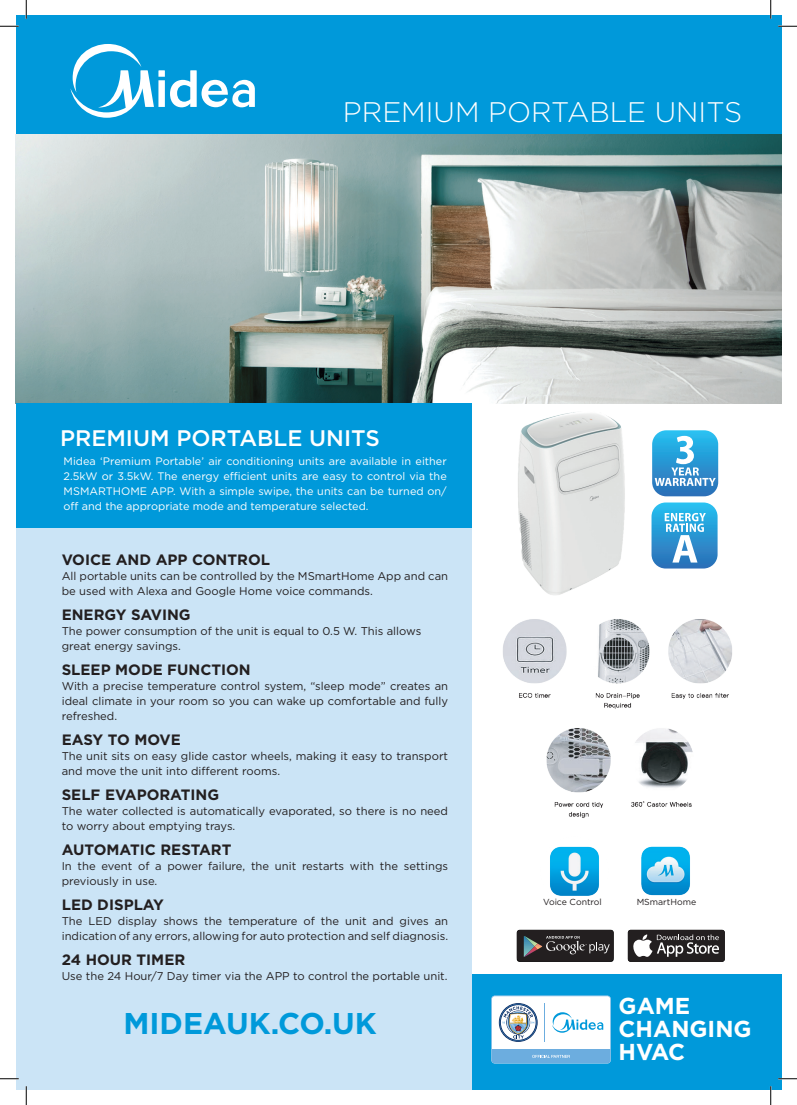
<style>
.page{position:relative;width:797px;height:1105px;background:#fff}
.page>*{position:absolute;margin:0;border:0;box-sizing:border-box;transform-origin:0 0}
.t1{font:700 30px "Gotham";color:#0099da}
.t2{font:300 28.25px "Gotham";color:#fff}
.t3{font:700 23px/23px "Gotham";color:#fff}
.t4{font:500 22.5px "Gotham";color:#fff}
.t5{font:700 15px "Gotham";color:#231f20}
.t6{font:11.25px/15px "Gotham";color:#231f20}
.t7{font:10.88px/15px "Gotham";color:#fff;text-align:justify}
.t8{font:8.75px "Gotham";color:#231f20}
</style>
<div class="page">
<img style="left:16px;top:134px;width:765px;height:270px">
<div style="left:19px;top:974px;width:762px;height:115px;background:#0099da"></div>
<div style="left:16px;top:524px;width:455px;height:565px;background:#cbe4f6"></div>
<div style="left:16px;top:404px;width:455px;height:124px;background:#0099da"></div>
<div style="left:16px;top:16px;width:765px;height:118px;background:#0099da"></div>
<img style="left:550px;top:846px;width:49px;height:50px">
<img style="left:641px;top:846px;width:49px;height:50px">
<svg style="left:491px;top:996px;width:119px;height:67px"></svg>
<div style="left:517px;top:930px;width:96px;height:32px;background:#1d1b1c;border-radius:3px"></div>
<svg style="left:517px;top:930px;width:96px;height:31px"></svg>
<svg style="left:628px;top:930px;width:96px;height:32px"></svg>
<svg style="left:70px;top:44px;width:185px;height:74px"></svg>
<img style="left:503px;top:619px;width:229px;height:90px">
<img style="left:546px;top:728px;width:147px;height:90px">
<img style="left:443px;top:381px;width:255px;height:231px">
<svg style="left:651px;top:502px;width:66px;height:66px"></svg>
<svg style="left:652px;top:430px;width:66px;height:66px"></svg>
<svg style="left:0;top:25px;width:19px;height:2px"></svg>
<svg style="left:778px;top:25px;width:19px;height:2px"></svg>
<svg style="left:0;top:1078px;width:19px;height:1px"></svg>
<svg style="left:778px;top:1078px;width:19px;height:1px"></svg>
<svg style="left:25px;top:0;width:2px;height:19px"></svg>
<svg style="left:25px;top:1086px;width:2px;height:19px"></svg>
<svg style="left:770px;top:0;width:1px;height:19px"></svg>
<svg style="left:770px;top:1086px;width:1px;height:19px"></svg>
<h2 class="t2" style="left:343px;top:94px;width:401px">PREMIUM PORTABLE UNITS</h2>
<h3 class="t4" style="left:60px;top:424px;width:321px">PREMIUM PORTABLE UNITS</h3>
<p class="t7" style="left:64px;top:453px;width:385px">Midea ‘Premium Portable’ air conditioning units are available in either 2.5kW or 3.5kW. The energy efficient units are easy to control via the MSMARTHOME APP. With a simple swipe, the units can be turned on/ off and the appropriate mode and temperature selected.</p>
<h3 class="t5" style="left:62px;top:549px;width:210px">VOICE AND APP CONTROL</h3>
<p class="t6" style="left:62px;top:568px;width:388px">All portable units can be controlled by the MSmartHome App and can be used with Alexa and Google Home voice commands.</p>
<h3 class="t5" style="left:62px;top:604px;width:130px">ENERGY SAVING</h3>
<p class="t6" style="left:62px;top:623px;width:361px">The power consumption of the unit is equal to 0.5 W. This allows great energy savings.</p>
<h3 class="t5" style="left:62px;top:659px;width:191px">SLEEP MODE FUNCTION</h3>
<p class="t6" style="left:62px;top:678px;width:388px;text-align:justify">With a precise temperature control system, “sleep mode” creates an ideal climate in your room so you can wake up comfortable and fully refreshed.</p>
<h3 class="t5" style="left:62px;top:729px;width:121px">EASY TO MOVE</h3>
<p class="t6" style="left:62px;top:748px;width:388px">The unit sits on easy glide castor wheels, making it easy to transport and move the unit into different rooms.</p>
<h3 class="t5" style="left:62px;top:785px;width:159px">SELF EVAPORATING</h3>
<p class="t6" style="left:62px;top:803px;width:388px">The water collected is automatically evaporated, so there is no need to worry about emptying trays.</p>
<h3 class="t5" style="left:62px;top:840px;width:171px">AUTOMATIC RESTART</h3>
<p class="t6" style="left:62px;top:858px;width:388px">In the event of a power failure, the unit restarts with the settings previously in use.</p>
<h3 class="t5" style="left:62px;top:895px;width:104px">LED DISPLAY</h3>
<p class="t6" style="left:62px;top:913px;width:388px">The LED display shows the temperature of the unit and gives an indication of any errors, allowing for auto protection and self diagnosis.</p>
<h3 class="t5" style="left:62px;top:950px;width:125px">24 HOUR TIMER</h3>
<p class="t6" style="left:62px;top:968px;width:387px">Use the 24 Hour/7 Day timer via the APP to control the portable unit.</p>
<h1 class="t1" style="left:123px;top:1003px;width:255px">MIDEAUK.CO.UK</h1>
<p class="t8" style="left:543px;top:896px;width:60px">Voice Control</p>
<p class="t8" style="left:636px;top:896px;width:61px">MSmartHome</p>
<h3 class="t3" style="left:618px;top:994px;width:134px">GAME<br>CHANGING<br>HVAC</h3>
</div>
